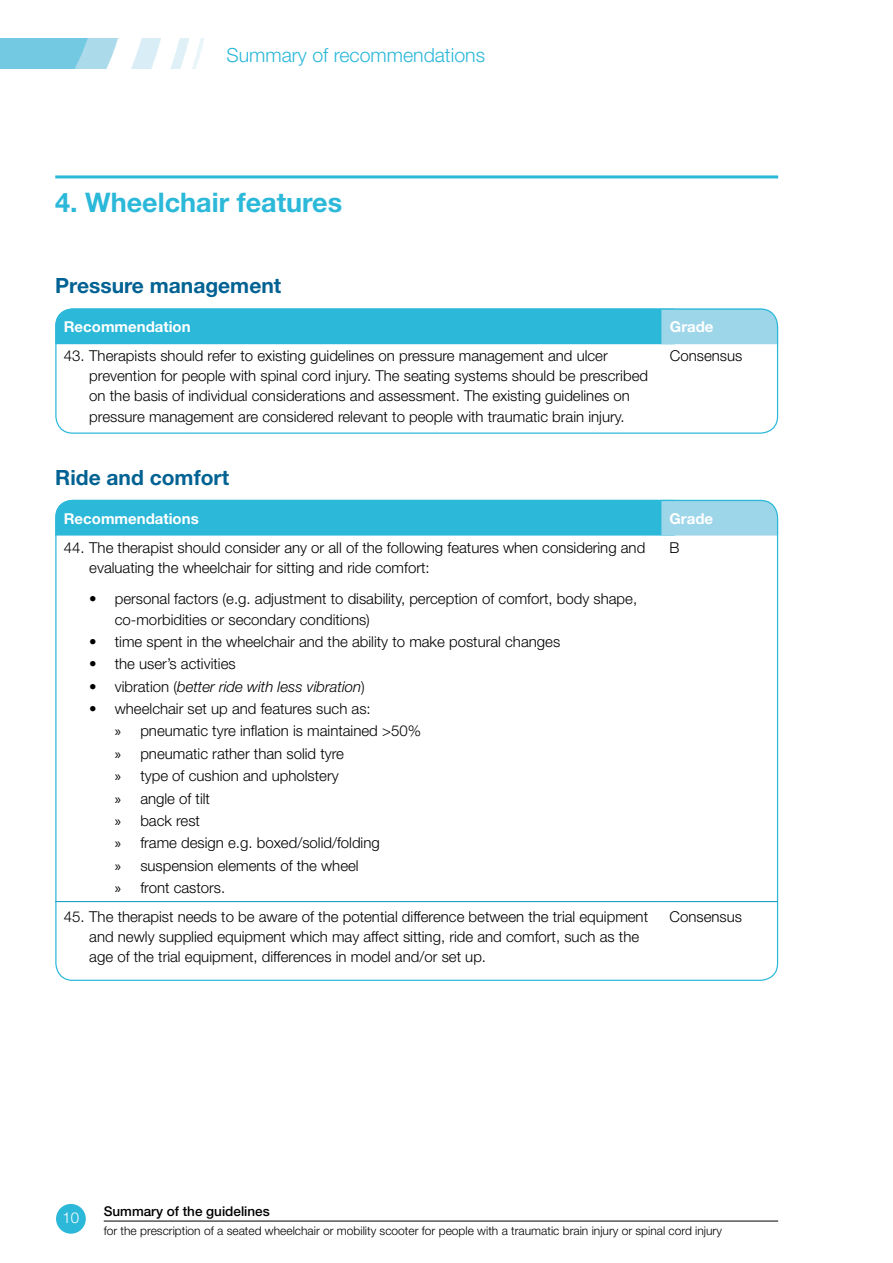
<style>
.page{position:relative;width:893px;height:1263px;background:#fff}
.page>*{position:absolute;margin:0;border:0;box-sizing:border-box;transform-origin:0 0}
.t1{font:700 27px "Helvetica Neue";color:#2bb8d9}
.t2{font:700 21px "Helvetica Neue";color:#006293}
.t3{font:300 19.5px "Helvetica Neue";color:#2bb8d9}
.t4{font:300 15px/22.4px "Helvetica Neue";color:#000}
.t5{font:700 15px "Helvetica Neue";color:#fff}
.t6{font:italic 300 15px "Helvetica Neue";color:#000}
.t7{font:300 15px "Helvetica Neue";color:#fff}
.t8{font:500 13.5px "Helvetica Neue";color:#000}
.t9{font:300 12px "Helvetica Neue";color:#000}
.s1{font-style:normal}
.s2{font-family:"Myriad Pro";font-weight:400}
</style>
<div class="page">
<img style="left:0;top:38px;width:204px;height:30px">
<svg style="left:57px;top:310px;width:721px;height:34px;background:#3dbcdb"></svg>
<svg style="left:55px;top:500px;width:723px;height:36px;background:#3fbddc"></svg>
<div style="left:55px;top:308px;width:723px;height:126px;border:1px solid #2bb8d9;border-radius:17px"></div>
<hr style="left:104px;top:1221px;width:674px;height:1px;background:#000">
<div style="left:56px;top:1204px;width:30px;height:30px;background:#2bb8d9;border-radius:50%"></div>
<hr style="left:55px;top:175px;width:723px;height:3px;background:#2bb8d9">
<hr style="left:55px;top:901px;width:606px;height:1px;background:#0097be">
<hr style="left:661px;top:901px;width:116px;height:1px;background:#0097be">
<h3 class="t3" style="left:226px;top:43px;width:260px">Summary of recommendations</h3>
<h1 class="t1" style="left:55px;top:186px;width:288px">4. Wheelchair features</h1>
<h2 class="t2" style="left:55px;top:272px;width:227px">Pressure management</h2>
<p class="t5" style="left:64px;top:317px;width:128px">Recommendation</p>
<p class="t5" style="left:670px;top:317px;width:45px">Grade</p>
<p class="t4" style="left:89px;top:345px;width:560px;line-height:20.2px;text-indent:-26px">43. Therapists should refer to existing guidelines on pressure management and ulcer prevention for people with spinal cord injury. The seating systems should be prescribed on the basis of individual considerations and assessment. The existing guidelines on pressure management are considered relevant to people with traumatic brain injury.</p>
<p class="t4" style="left:670px;top:344px;width:74px">Consensus</p>
<h2 class="t2" style="left:55px;top:465px;width:175px">Ride and comfort</h2>
<p class="t5" style="left:64px;top:510px;width:136px">Recommendations</p>
<p class="t5" style="left:670px;top:510px;width:45px">Grade</p>
<p class="t4" style="left:89px;top:537px;width:557px;line-height:20.2px;text-indent:-26px">44. The therapist should consider any or all of the following features when considering and evaluating the wheelchair for sitting and ride comfort:</p>
<p class="t4" style="left:115px;top:588px;width:524px;line-height:20.2px;text-indent:-26px">• personal factors (e.g. adjustment to disability, perception of comfort, body shape, co-morbidities or secondary conditions)</p>
<p class="t4" style="left:89px;top:630px;width:472px">• time spent in the wheelchair and the ability to make postural changes</p>
<p class="t4" style="left:89px;top:652px;width:148px">• the user’s activities</p>
<p class="t6" style="left:89px;top:677px;width:277px"><span class="s1">• vibration (</span>better ride with less vibration<span class="s1">)</span></p>
<p class="t4" style="left:115px;top:697px;width:308px;text-indent:-26px">• wheelchair set up and features such as:<br><span class="s2">»</span> pneumatic tyre inflation is maintained &gt;50% <span class="s2">»</span> pneumatic rather than solid tyre<br><span class="s2">»</span> type of cushion and upholstery<br><span class="s2">»</span> angle of tilt<br><span class="s2">»</span> back rest<br><span class="s2">»</span> frame design e.g. boxed/solid/folding<br><span class="s2">»</span> suspension elements of the wheel<br><span class="s2">»</span> front castors.</p>
<p class="t4" style="left:670px;top:536px;width:12px">B</p>
<p class="t4" style="left:89px;top:906px;width:560px;line-height:20.2px;text-indent:-26px">45. The therapist needs to be aware of the potential difference between the trial equipment and newly supplied equipment which may affect sitting, ride and comfort, such as the age of the trial equipment, differences in model and/or set up.</p>
<p class="t4" style="left:670px;top:905px;width:74px">Consensus</p>
<p class="t7" style="left:63px;top:1209px;width:18px">10</p>
<p class="t8" style="left:104px;top:1203px;width:168px">Summary of the guidelines</p>
<p class="t9" style="left:104px;top:1224px;width:620px">for the prescription of a seated wheelchair or mobility scooter for people with a traumatic brain injury or spinal cord injury</p>
</div>
